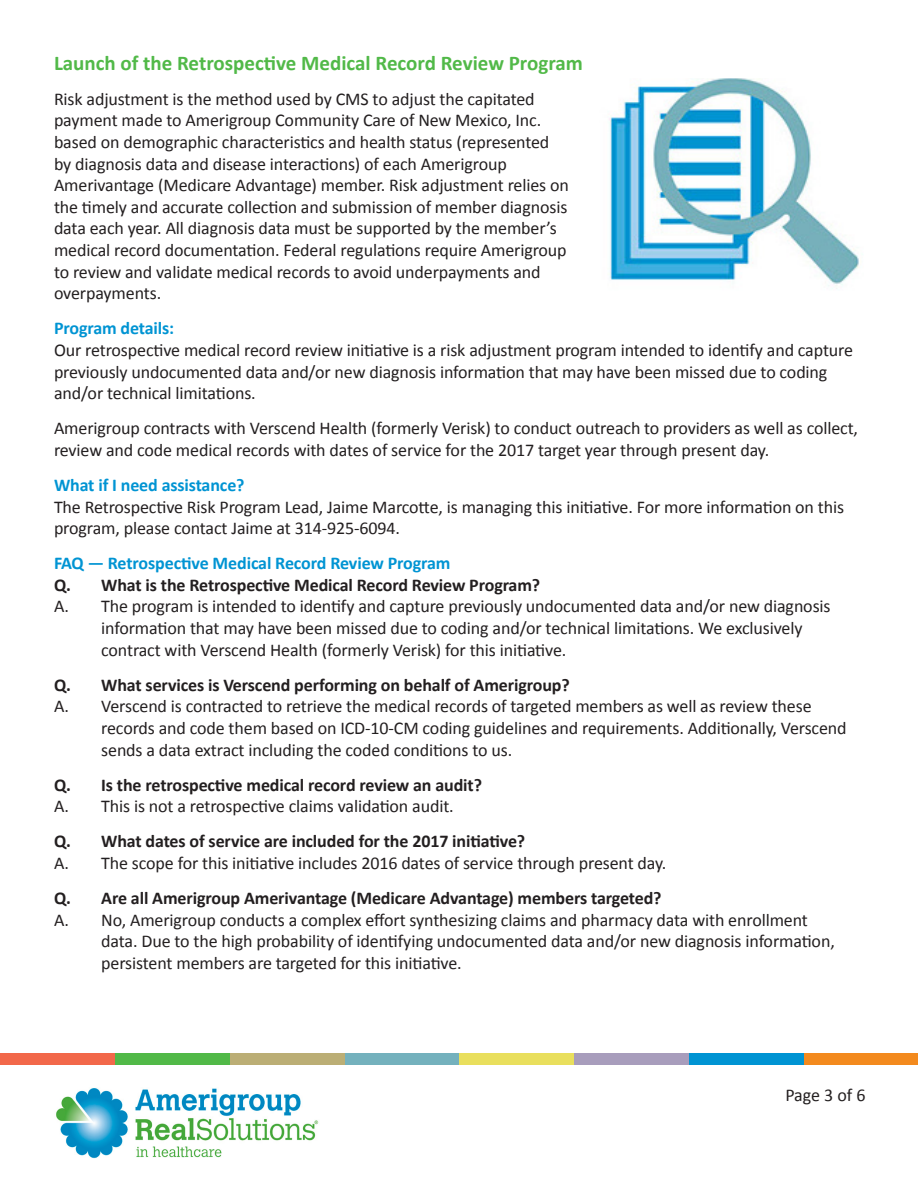
<style>
.page{position:relative;width:918px;height:1188px;background:#fff}
.page>*{position:absolute;margin:0;border:0;box-sizing:border-box;transform-origin:0 0}
.t1{font:700 21px "Calibri";color:#51b948}
.t2{font:18px/21.6px "Calibri";letter-spacing:-.005em;color:#231f20}
.t3{font:700 18px "Calibri";letter-spacing:-.005em;color:#231f20}
.t4{font:700 18px "Calibri";letter-spacing:-.005em;color:#0094d3}
</style>
<div class="page">
<div style="left:0;top:1053px;width:115px;height:11px;background:#f2684a"></div>
<div style="left:115px;top:1053px;width:115px;height:11px;background:#51b948"></div>
<div style="left:230px;top:1053px;width:115px;height:11px;background:#bbae75"></div>
<div style="left:345px;top:1053px;width:115px;height:11px;background:#74b1bd"></div>
<div style="left:459px;top:1053px;width:115px;height:11px;background:#e9df5d"></div>
<div style="left:574px;top:1053px;width:115px;height:11px;background:#a89dbc"></div>
<div style="left:689px;top:1053px;width:115px;height:11px;background:#0094d3"></div>
<div style="left:804px;top:1053px;width:114px;height:11px;background:#f38a1e"></div>
<img style="left:56px;top:1088px;width:263px;height:71px">
<img style="left:609px;top:79px;width:250px;height:210px">
<p class="t1" style="left:54px;top:49px;width:530px">Launch of the Retrospective Medical Record Review Program</p>
<p class="t2" style="left:54px;top:88px;width:516px">Risk adjustment is the method used by CMS to adjust the capitated payment made to Amerigroup Community Care of New Mexico, Inc. based on demographic characteristics and health status (represented by diagnosis data and disease interactions) of each Amerigroup Amerivantage (Medicare Advantage) member. Risk adjustment relies on the timely and accurate collection and submission of member diagnosis data each year. All diagnosis data must be supported by the member’s medical record documentation. Federal regulations require Amerigroup to review and validate medical records to avoid underpayments and overpayments.</p>
<p class="t4" style="left:54px;top:317px;width:122px">Program details:</p>
<p class="t2" style="left:54px;top:339px;width:801px">Our retrospective medical record review initiative is a risk adjustment program intended to identify and capture previously undocumented data and/or new diagnosis information that may have been missed due to coding and/or technical limitations.</p>
<p class="t2" style="left:54px;top:418px;width:806px">Amerigroup contracts with Verscend Health (formerly Verisk) to conduct outreach to providers as well as collect, review and code medical records with dates of service for the 2017 target year through present day.</p>
<p class="t4" style="left:54px;top:473px;width:192px">What if I need assistance?</p>
<p class="t2" style="left:54px;top:496px;width:792px">The Retrospective Risk Program Lead, Jaime Marcotte, is managing this initiative. For more information on this program, please contact Jaime at 314-925-6094.</p>
<p class="t4" style="left:54px;top:552px;width:398px">FAQ — Retrospective Medical Record Review Program</p>
<p class="t3" style="left:54px;top:573px;width:488px">Q. What is the Retrospective Medical Record Review Program?</p>
<p class="t2" style="left:101px;top:596px;width:731px;text-indent:-47px">A. The program is intended to identify and capture previously undocumented data and/or new diagnosis information that may have been missed due to coding and/or technical limitations. We exclusively contract with Verscend Health (formerly Verisk) for this initiative.</p>
<p class="t3" style="left:54px;top:673px;width:517px">Q. What services is Verscend performing on behalf of Amerigroup?</p>
<p class="t2" style="left:101px;top:696px;width:747px;text-indent:-47px">A. Verscend is contracted to retrieve the medical records of targeted members as well as review these records and code them based on ICD-10-CM coding guidelines and requirements. Additionally, Verscend sends a data extract including the coded conditions to us.</p>
<p class="t3" style="left:54px;top:773px;width:430px">Q. Is the retrospective medical record review an audit?</p>
<p class="t2" style="left:54px;top:796px;width:401px">A. This is not a retrospective claims validation audit.</p>
<p class="t3" style="left:54px;top:830px;width:473px">Q. What dates of service are included for the 2017 initiative?</p>
<p class="t2" style="left:54px;top:852px;width:614px">A. The scope for this initiative includes 2016 dates of service through present day.</p>
<p class="t3" style="left:54px;top:887px;width:609px">Q. Are all Amerigroup Amerivantage (Medicare Advantage) members targeted?</p>
<p class="t2" style="left:101px;top:909px;width:735px;text-indent:-47px">A. No, Amerigroup conducts a complex effort synthesizing claims and pharmacy data with enrollment data. Due to the high probability of identifying undocumented data and/or new diagnosis information, persistent members are targeted for this initiative.</p>
<p class="t2" style="left:785px;top:1085px;width:82px">Page 3 of 6</p>
</div>
